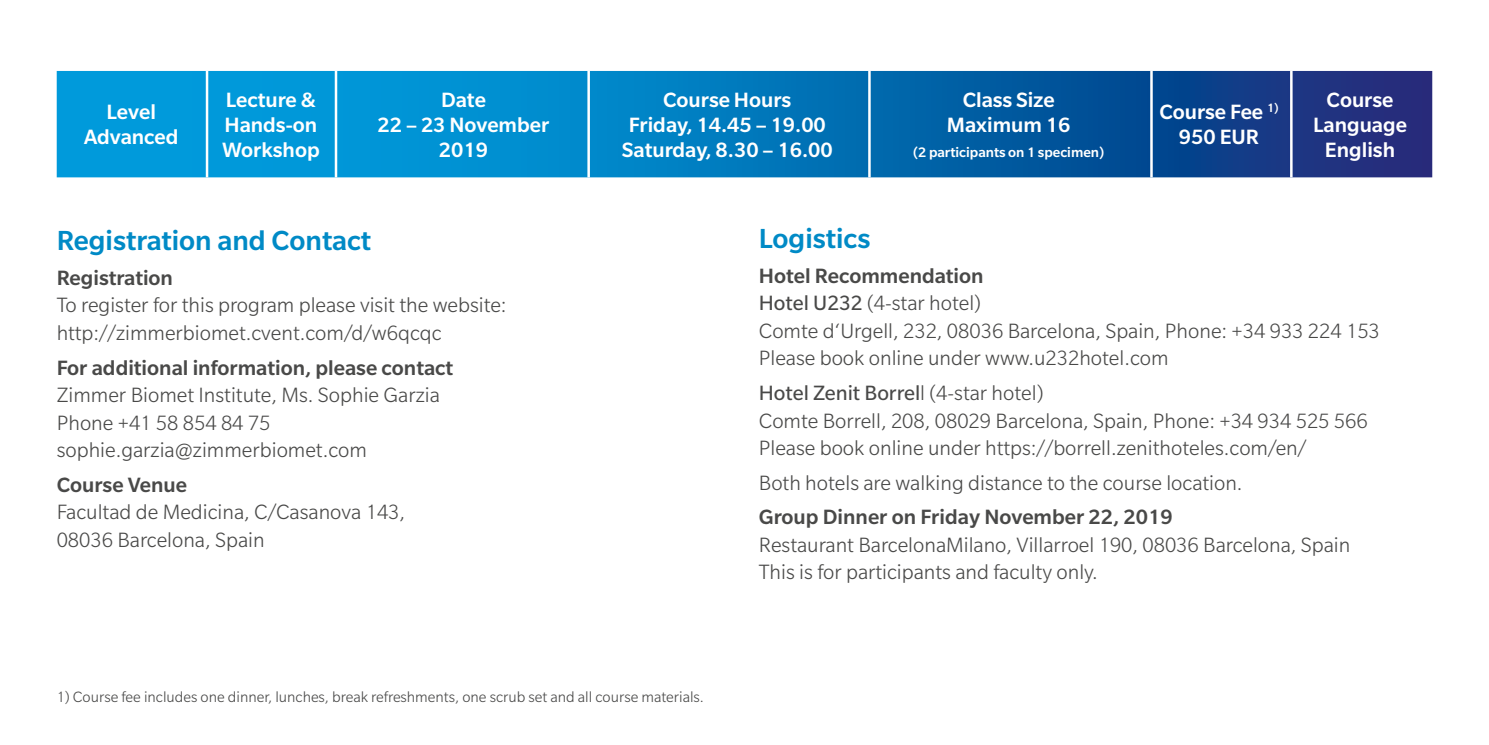
<style>
.page{position:relative;width:1489px;height:745px;background:#fff}
.page>*{position:absolute;margin:0;border:0;box-sizing:border-box;transform-origin:0 0}
.t1{font:500 30px "Slate Pro";color:#008ac6}
.t2{font:300 22.5px/27.5px "Slate Pro";color:#494948}
.t3{font:500 22.5px/25px "Slate Pro";color:#fff;text-align:center}
.t4{font:500 22.5px "Slate Pro";color:#494948}
.t5{font:300 16.25px "Slate Pro";color:#494948}
.t6{font:500 15px "Slate Pro";color:#fff}
.s1{font-weight:500}
.s2{font-weight:400}
</style>
<div class="page">
<svg style="left:57px;top:71px;width:1374px;height:106px;background:#0671b5"></svg>
<hr style="left:335px;top:71px;width:2px;height:106px;background:#fff">
<hr style="left:587px;top:71px;width:3px;height:106px;background:#fff">
<hr style="left:868px;top:71px;width:2px;height:106px;background:#fff">
<hr style="left:1150px;top:71px;width:2px;height:106px;background:#fff">
<hr style="left:1289px;top:71px;width:3px;height:106px;background:#fff">
<hr style="left:206px;top:71px;width:2px;height:106px;background:#fff">
<p class="t3" style="left:84px;top:99px;width:96px">Level<br>Advanced</p>
<p class="t3" style="left:222px;top:86px;width:99px;text-align:left">Lecture &amp;<br>Hands-on<br>Workshop</p>
<p class="t3" style="left:377px;top:86px;width:173px">Date<br>22 – 23 November<br>2019</p>
<p class="t3" style="left:621px;top:86px;width:212px">Course Hours<br>Friday, 14.45 – 19.00<br>Saturday, 8.30 – 16.00</p>
<p class="t3" style="left:946px;top:86px;width:125px">Class Size<br>Maximum 16</p>
<p class="t6" style="left:913px;top:144px;width:193px">(2 participants on 1 specimen)</p>
<p class="t3" style="left:1159px;top:99px;width:121px">Course Fee <sup>1)<br></sup>950 EUR</p>
<p class="t3" style="left:1312px;top:86px;width:95px">Course<br>Language<br>English</p>
<h1 class="t1" style="left:57px;top:224px;width:316px">Registration and Contact</h1>
<p class="t4" style="left:57px;top:265px;width:118px">Registration</p>
<p class="t2" style="left:57px;top:291px;width:451px">To register for this program please visit the website: http://zimmerbiomet.cvent.com/d/w6qcqc</p>
<p class="t4" style="left:57px;top:355px;width:398px">For additional information, please contact</p>
<p class="t2" style="left:57px;top:381px;width:384px">Zimmer Biomet Institute, Ms. Sophie Garzia<br>Phone +41 58 854 84 75 sophie.garzia@zimmerbiomet.com</p>
<p class="t4" style="left:57px;top:472px;width:132px">Course Venue</p>
<p class="t2" style="left:57px;top:498px;width:350px">Facultad de Medicina, C/Casanova 143,<br>08036 Barcelona, Spain</p>
<p class="t5" style="left:57px;top:688px;width:648px">1) Course fee includes one dinner, lunches, break refreshments, one scrub set and all course materials.</p>
<h1 class="t1" style="left:758px;top:222px;width:113px">Logistics</h1>
<p class="t2" style="left:758px;top:262px;width:622px"><span class="s1">Hotel Recommendation<br></span><span class="s2">Hotel U232</span> (4-star hotel)<br>Comte d‘Urgell, 232, 08036 Barcelona, Spain, Phone: +34 933 224 153<br>Please book online under www.u232hotel.com</p>
<p class="t2" style="left:758px;top:379px;width:610px"><span class="s2">Hotel Zenit Borrel</span>l (4-star hotel)<br>Comte Borrell, 208, 08029 Barcelona, Spain, Phone: +34 934 525 566<br>Please book online under https://borrell.zenithoteles.com/en/</p>
<p class="t2" style="left:758px;top:468px;width:485px">Both hotels are walking distance to the course location.</p>
<p class="t4" style="left:758px;top:504px;width:415px">Group Dinner on Friday November 22, 2019</p>
<p class="t2" style="left:758px;top:530px;width:593px">Restaurant BarcelonaMilano, Villarroel 190, 08036 Barcelona, Spain<br>This is for participants and faculty only.</p>
</div>
